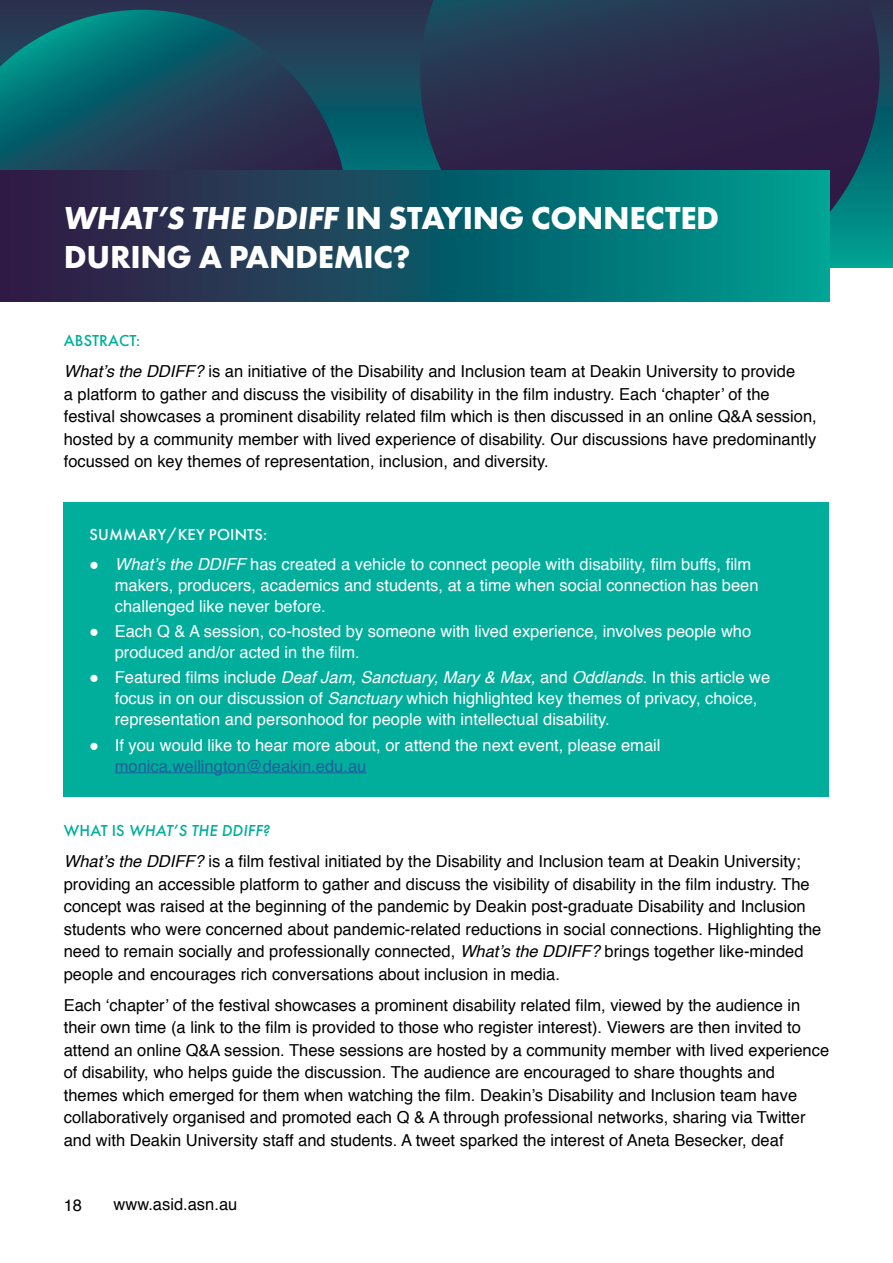
<style>
.page{position:relative;width:893px;height:1263px;background:#fff}
.page>*{position:absolute;margin:0;border:0;box-sizing:border-box;transform-origin:0 0}
.t1{font:700 33px/39.6px "Futura PT";letter-spacing:-.01em;color:#fff}
.t2{font:16.5px/22.5px "Helvetica";color:#000}
.t3{font:16.5px/21px "Helvetica";color:#fff}
.t4{font:16.5px "Helvetica";color:#215e9e}
.t5{font:italic 500 16.5px "Futura PT";letter-spacing:.01em;color:#00ae9b}
.t6{font:500 16.5px "Futura PT";letter-spacing:.01em;color:#fff}
.t7{font:500 16.5px "Futura PT";letter-spacing:.01em;color:#00ae9b}
.s1{font-style:italic}
.s2{font-style:normal}
</style>
<div class="page">
<svg style="left:0;top:0;width:416px;height:170px;background:#19475d"></svg>
<svg style="left:416px;top:0;width:477px;height:302px;background:#2c3855"></svg>
<svg style="left:0;top:10px;width:349px;height:160px;background:#184e60"></svg>
<svg style="left:0;top:170px;width:829px;height:131px;background:#135767"></svg>
<div style="left:64px;top:502px;width:765px;height:295px;background:#00ae9b"></div>
<hr style="left:115px;top:772px;width:251px;height:1px;background:#215e9e">
<h1 class="t1" style="left:64px;top:197px;width:657px"><span class="s1">WHAT’S THE DDIFF</span> IN STAYING CONNECTED<br>DURING A PANDEMIC?</h1>
<p class="t7" style="left:64px;top:331px;width:78px">ABSTRACT:</p>
<p class="t2" style="left:64px;top:361px;width:754px"><span class="s1">What’s the DDIFF?</span> is an initiative of the Disability and Inclusion team at Deakin University to provide<br>a platform to gather and discuss the visibility of disability in the film industry. Each ‘chapter’ of the festival showcases a prominent disability related film which is then discussed in an online Q&amp;A session, hosted by a community member with lived experience of disability. Our discussions have predominantly focussed on key themes of representation, inclusion, and diversity.</p>
<p class="t6" style="left:89px;top:525px;width:179px">SUMMARY/KEY POINTS:</p>
<p class="t3" style="left:115px;top:554px;width:645px;text-indent:-26px">● <span class="s1">What’s the DDIFF</span> has created a vehicle to connect people with disability, film buffs, film makers, producers, academics and students, at a time when social connection has been challenged like never before.</p>
<p class="t3" style="left:115px;top:621px;width:638px;text-indent:-26px">● Each Q &amp; A session, co-hosted by someone with lived experience, involves people who produced and/or acted in the film.</p>
<p class="t3" style="left:115px;top:667px;width:657px;text-indent:-26px">● Featured films include <span class="s1">Deaf Jam, Sanctuary, Mary &amp; Max,</span> and <span class="s1">Oddlands</span>. In this article we focus in on our discussion of <span class="s1">Sanctuary</span> which highlighted key themes of privacy, choice, representation and personhood for people with intellectual disability.</p>
<p class="t3" style="left:89px;top:735px;width:573px">● If you would like to hear more about, or attend the next event, please email</p>
<p class="t4" style="left:115px;top:753px;width:253px">monica.wellington@deakin.edu.au</p>
<p class="t5" style="left:64px;top:820px;width:207px"><span class="s2">WHAT IS</span> WHAT’S THE DDIFF?</p>
<p class="t2" style="left:64px;top:851px;width:759px"><span class="s1">What’s the DDIFF?</span> is a film festival initiated by the Disability and Inclusion team at Deakin University; providing an accessible platform to gather and discuss the visibility of disability in the film industry. The concept was raised at the beginning of the pandemic by Deakin post-graduate Disability and Inclusion students who were concerned about pandemic-related reductions in social connections. Highlighting the need to remain socially and professionally connected, <span class="s1">What’s the DDIFF?</span> brings together like-minded people and encourages rich conversations about inclusion in media.</p>
<p class="t2" style="left:64px;top:994px;width:767px">Each ‘chapter’ of the festival showcases a prominent disability related film, viewed by the audience in their own time (a link to the film is provided to those who register interest). Viewers are then invited to attend an online Q&amp;A session. These sessions are hosted by a community member with lived experience of disability, who helps guide the discussion. The audience are encouraged to share thoughts and themes which emerged for them when watching the film. Deakin’s Disability and Inclusion team have collaboratively organised and promoted each Q &amp; A through professional networks, sharing via Twitter and with Deakin University staff and students. A tweet sparked the interest of Aneta Besecker, deaf</p>
<p class="t2" style="left:64px;top:1194px;width:20px">18</p>
<p class="t2" style="left:114px;top:1193px;width:125px">www.asid.asn.au</p>
</div>
